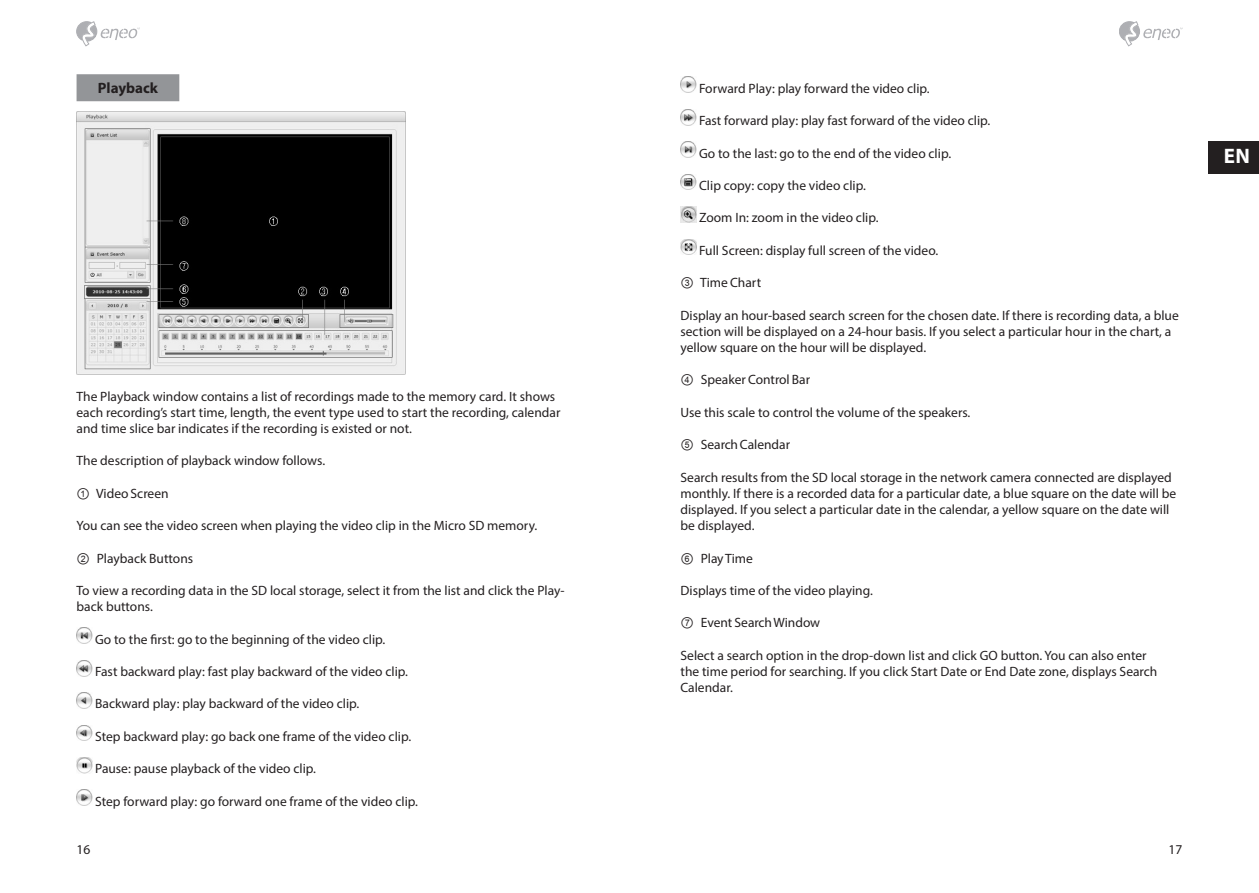
<style>
.page{position:relative;width:1259px;height:893px;background:#fff}
.page>*{position:absolute;margin:0;border:0;box-sizing:border-box;transform-origin:0 0}
.t1{font:700 21px "Myriad Pro";color:#fff}
.t2{font:700 15px "Myriad Pro";color:#231f20}
.t3{font:13.5px/16.2px "Myriad Pro";color:#231f20}
.s1{font-family:"Arial Unicode MS"}
</style>
<div class="page">
<svg style="left:77px;top:21px;width:63px;height:25px"></svg>
<svg style="left:1119px;top:21px;width:63px;height:25px"></svg>
<div style="left:1208px;top:141px;width:51px;height:32px;background:#231f20"></div>
<div style="left:77px;top:74px;width:102px;height:27px;background:#939598"></div>
<img style="left:77px;top:111px;width:328px;height:264px">
<img style="left:77px;top:628px;width:15px;height:16px">
<img style="left:77px;top:660px;width:15px;height:16px">
<img style="left:77px;top:693px;width:15px;height:15px">
<img style="left:77px;top:725px;width:15px;height:16px">
<img style="left:77px;top:757px;width:15px;height:16px">
<img style="left:77px;top:790px;width:15px;height:16px">
<img style="left:680px;top:77px;width:16px;height:16px">
<img style="left:680px;top:109px;width:16px;height:16px">
<img style="left:680px;top:142px;width:16px;height:16px">
<img style="left:680px;top:174px;width:16px;height:16px">
<img style="left:680px;top:207px;width:16px;height:15px">
<img style="left:680px;top:239px;width:16px;height:16px">
<p class="t2" style="left:98px;top:78px;width:62px">Playback</p>
<p class="t3" style="left:77px;top:388px;width:485px">The Playback window contains a list of recordings made to the memory card. It shows each recording’s start time, length, the event type used to start the recording, calendar and time slice bar indicates if the recording is existed or not.</p>
<p class="t3" style="left:77px;top:452px;width:250px">The description of playback window follows.</p>
<p class="t3" style="left:77px;top:485px;width:94px"><span class="s1">①</span> Video Screen</p>
<p class="t3" style="left:77px;top:517px;width:462px">You can see the video screen when playing the video clip in the Micro SD memory.</p>
<p class="t3" style="left:77px;top:550px;width:118px"><span class="s1">②</span> Playback Buttons</p>
<p class="t3" style="left:77px;top:582px;width:489px">To view a recording data in the SD local storage, select it from the list and click the Play&shy;back buttons.</p>
<p class="t3" style="left:95px;top:631px;width:292px">Go to the first: go to the beginning of the video clip.</p>
<p class="t3" style="left:95px;top:663px;width:314px">Fast backward play: fast play backward of the video clip.</p>
<p class="t3" style="left:95px;top:695px;width:266px">Backward play: play backward of the video clip.</p>
<p class="t3" style="left:95px;top:728px;width:317px">Step backward play: go back one frame of the video clip.</p>
<p class="t3" style="left:95px;top:760px;width:222px">Pause: pause playback of the video clip.</p>
<p class="t3" style="left:95px;top:793px;width:324px">Step forward play: go forward one frame of the video clip.</p>
<p class="t3" style="left:699px;top:80px;width:232px">Forward Play: play forward the video clip.</p>
<p class="t3" style="left:699px;top:112px;width:293px">Fast forward play: play fast forward of the video clip.</p>
<p class="t3" style="left:699px;top:145px;width:253px">Go to the last: go to the end of the video clip.</p>
<p class="t3" style="left:699px;top:177px;width:168px">Clip copy: copy the video clip.</p>
<p class="t3" style="left:699px;top:209px;width:181px">Zoom In: zoom in the video clip.</p>
<p class="t3" style="left:699px;top:242px;width:240px">Full Screen: display full screen of the video.</p>
<p class="t3" style="left:680px;top:274px;width:82px"><span class="s1">③</span> Time Chart</p>
<p class="t3" style="left:680px;top:307px;width:500px">Display an hour-based search screen for the chosen date. If there is recording data, a blue section will be displayed on a 24-hour basis. If you select a particular hour in the chart, a yellow square on the hour will be displayed.</p>
<p class="t3" style="left:680px;top:371px;width:131px"><span class="s1">④</span> Speaker Control Bar</p>
<p class="t3" style="left:680px;top:404px;width:291px">Use this scale to control the volume of the speakers.</p>
<p class="t3" style="left:680px;top:436px;width:111px"><span class="s1">⑤</span> Search Calendar</p>
<p class="t3" style="left:680px;top:469px;width:497px">Search results from the SD local storage in the network camera connected are displayed monthly. If there is a recorded data for a particular date, a blue square on the date will be displayed. If you select a particular date in the calendar, a yellow square on the date will be displayed.</p>
<p class="t3" style="left:680px;top:550px;width:74px"><span class="s1">⑥</span> Play Time</p>
<p class="t3" style="left:680px;top:582px;width:194px">Displays time of the video playing.</p>
<p class="t3" style="left:680px;top:614px;width:141px"><span class="s1">⑦</span> Event Search Window</p>
<p class="t3" style="left:680px;top:647px;width:478px">Select a search option in the drop-down list and click GO button. You can also enter the time period for searching. If you click Start Date or End Date zone, displays Search<br>Calendar.</p>
<p class="t3" style="left:77px;top:841px;width:15px">16</p>
<p class="t3" style="left:1168px;top:841px;width:15px">17</p>
<h1 class="t1" style="left:1223px;top:142px;width:28px">EN</h1>
</div>
